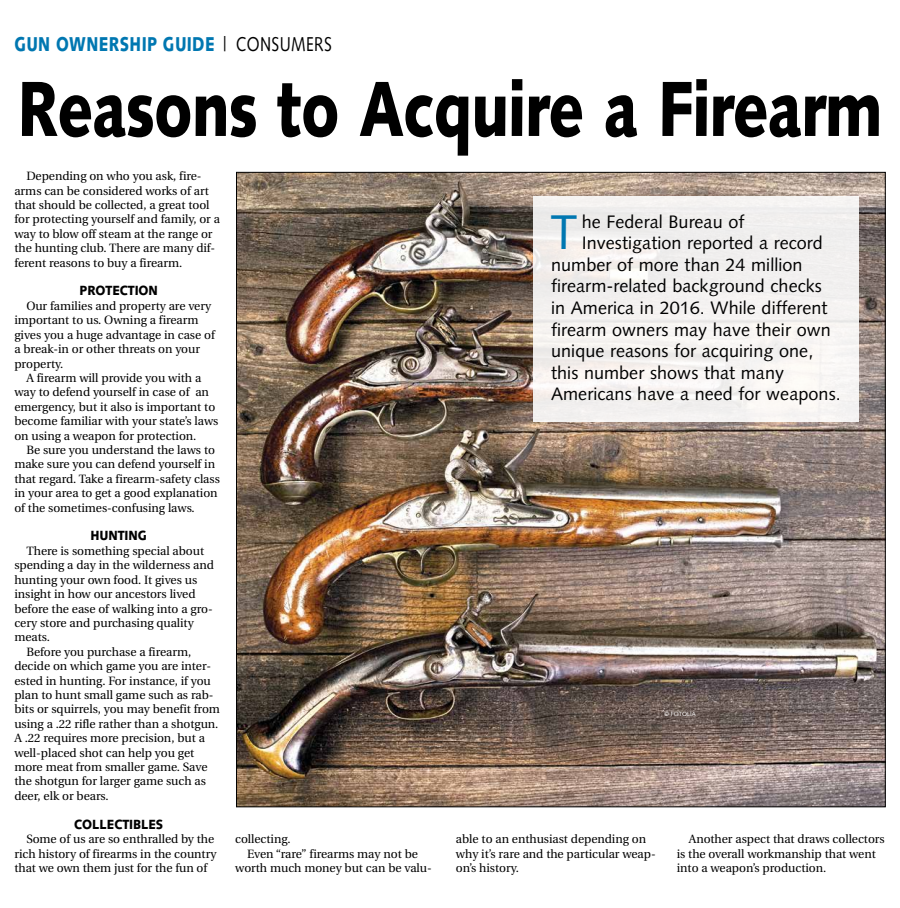
<style>
.page{position:relative;width:900px;height:908px;background:#fff}
.page>*{position:absolute;margin:0;border:0;box-sizing:border-box;transform-origin:0 0}
.t1{font:900 78px "Syntax";letter-spacing:-.015em;color:#000;scale:.77 1}
.t2{font:48.6px "Syntax";color:#0077b1}
.t3{font:900 20px "Syntax";letter-spacing:.025em;color:#0077b1;scale:.77 1}
.t4{font:18px "Syntax";letter-spacing:.005em;color:#000}
.t5{font:900 13.3px "Syntax";letter-spacing:-.005em;color:#000;scale:.91 1}
.t6{font:12px/14.4px "Utopia";letter-spacing:-.005em;color:#000}
.t7{font:6px "Syntax";color:#fff}
.s1{font-weight:400;color:#000}
</style>
<div class="page">
<img style="left:238px;top:174px;width:646px;height:630px">
<div style="left:533px;top:196px;width:326px;height:225px;background:#f3f1f0"></div>
<h3 class="t3" style="left:14px;top:32px;width:414px">GUN OWNERSHIP GUIDE <span class="s1">| CONSUMERS</span></h3>
<h1 class="t1" style="left:17px;top:63px;width:1125px">Reasons to Acquire a Firearm</h1>
<p class="t6" style="left:14px;top:169px;width:207px;text-indent:12px">Depending on who you ask, fire&shy;arms can be considered works of art that should be collected, a great tool for protecting yourself and family, or a way to blow off steam at the range or the hunting club. There are many dif&shy;ferent reasons to buy a firearm.</p>
<p class="t5" style="left:80px;top:283px;width:88px">PROTECTION</p>
<p class="t6" style="left:14px;top:299px;width:202px;text-indent:12px">Our families and property are very important to us. Owning a firearm gives you a huge advantage in case of a break-in or other threats on your property.</p>
<p class="t6" style="left:14px;top:371px;width:206px;text-indent:12px">A firearm will provide you with a way to defend yourself in case of an emergency, but it also is important to become familiar with your state’s laws on using a weapon for protection.</p>
<p class="t6" style="left:14px;top:443px;width:207px;text-indent:12px">Be sure you understand the laws to make sure you can defend yourself in that regard. Take a firearm-safety class in your area to get a good explanation of the sometimes-confusing laws.</p>
<p class="t5" style="left:91px;top:528px;width:64px">HUNTING</p>
<p class="t6" style="left:26px;top:543px;width:179px">There is something special about</p>
<p class="t6" style="left:14px;top:558px;width:201px">spending a day in the wilderness and</p>
<p class="t6" style="left:14px;top:572px;width:184px">hunting your own food. It gives us</p>
<p class="t6" style="left:14px;top:587px;width:183px">insight in how our ancestors lived</p>
<p class="t6" style="left:14px;top:601px;width:200px">before the ease of walking into a gro-</p>
<p class="t6" style="left:14px;top:615px;width:181px">cery store and purchasing quality</p>
<p class="t6" style="left:14px;top:630px;width:37px">meats.</p>
<p class="t6" style="left:26px;top:644px;width:166px">Before you purchase a firearm,</p>
<p class="t6" style="left:14px;top:659px;width:198px">decide on which game you are inter-</p>
<p class="t6" style="left:14px;top:673px;width:198px">ested in hunting. For instance, if you</p>
<p class="t6" style="left:14px;top:687px;width:201px">plan to hunt small game such as rab-</p>
<p class="t6" style="left:14px;top:702px;width:207px">bits or squirrels, you may benefit from</p>
<p class="t6" style="left:14px;top:716px;width:206px">using a .22 rifle rather than a shotgun.</p>
<p class="t6" style="left:14px;top:731px;width:192px">A .22 requires more precision, but a</p>
<p class="t6" style="left:14px;top:745px;width:181px">well-placed shot can help you get</p>
<p class="t6" style="left:14px;top:759px;width:195px">more meat from smaller game. Save</p>
<p class="t6" style="left:14px;top:774px;width:193px">the shotgun for larger game such as</p>
<p class="t6" style="left:14px;top:788px;width:96px">deer, elk or bears.</p>
<p class="t5" style="left:74px;top:816px;width:99px">COLLECTIBLES</p>
<p class="t6" style="left:14px;top:831px;width:204px;text-indent:12px">Some of us are so enthralled by the rich history of firearms in the country that we own them just for the fun of</p>
<p class="t6" style="left:235px;top:831px;width:57px">collecting.</p>
<p class="t6" style="left:247px;top:846px;width:172px">Even “rare” firearms may not be</p>
<p class="t6" style="left:235px;top:860px;width:198px">worth much money but can be valu-</p>
<h2 class="t2" style="left:550px;top:203px;width:29px">T</h2>
<h3 class="t4" style="left:582px;top:210px;width:164px">he Federal Bureau of</h3>
<h3 class="t4" style="left:582px;top:232px;width:243px">Investigation reported a record</h3>
<h3 class="t4" style="left:551px;top:254px;width:253px">number of more than 24 million</h3>
<h3 class="t4" style="left:551px;top:275px;width:272px">firearm-related background checks</h3>
<h3 class="t4" style="left:551px;top:297px;width:278px">in America in 2016. While different</h3>
<h3 class="t4" style="left:551px;top:318px;width:281px">firearm owners may have their own</h3>
<h3 class="t4" style="left:551px;top:340px;width:264px">unique reasons for acquiring one,</h3>
<h3 class="t4" style="left:551px;top:362px;width:234px">this number shows that many</h3>
<h3 class="t4" style="left:551px;top:383px;width:291px">Americans have a need for weapons.</h3>
<p class="t7" style="left:664px;top:710px;width:33px">© FOTOLIA</p>
<p class="t6" style="left:456px;top:831px;width:201px">able to an enthusiast depending on why it’s rare and the particular weap&shy;on’s history.</p>
<p class="t6" style="left:677px;top:831px;width:209px;text-indent:12px">Another aspect that draws collectors is the overall workmanship that went into a weapon’s production.</p>
</div>
